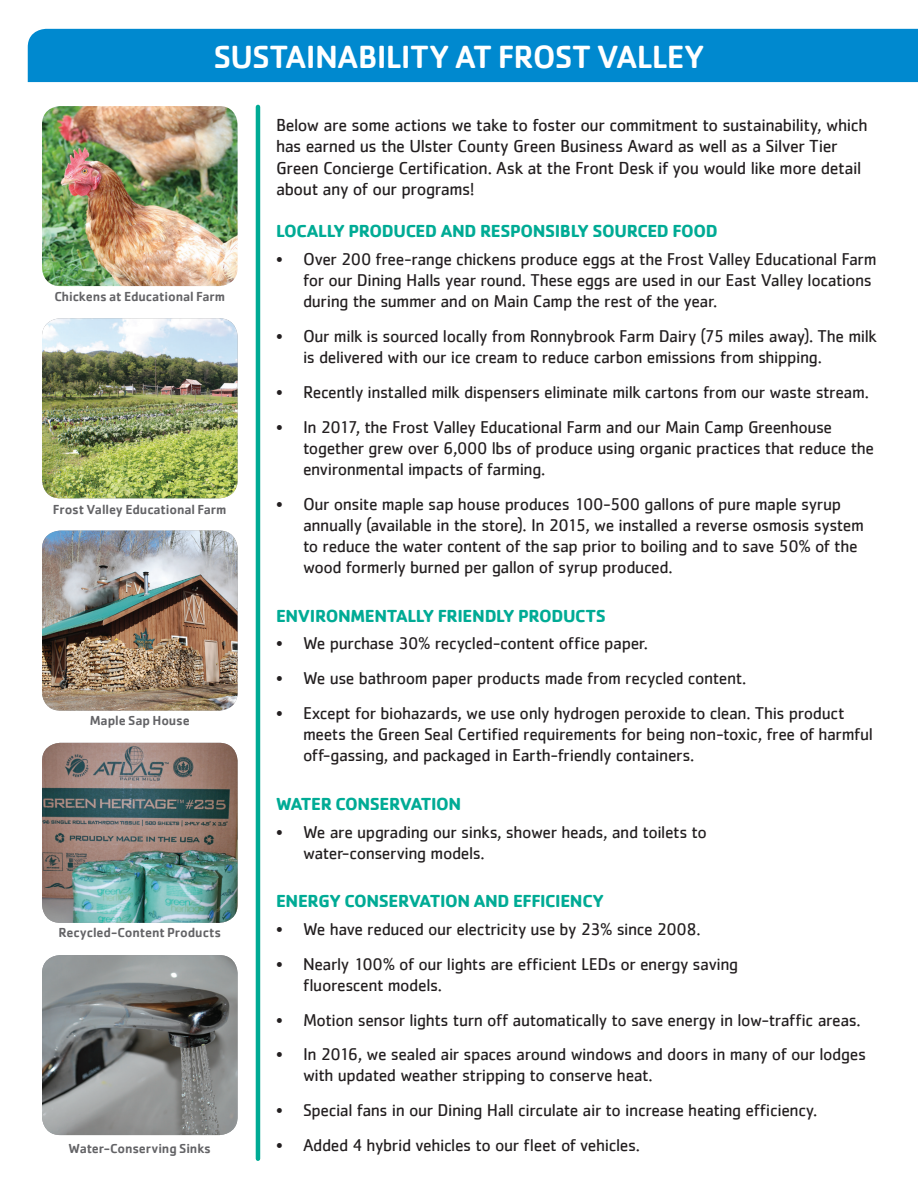
<style>
.page{position:relative;width:918px;height:1188px;background:#fff}
.page>*{position:absolute;margin:0;border:0;box-sizing:border-box;transform-origin:0 0}
.t1{font:500 33.15px "Cachet";letter-spacing:-.02em;color:#fff}
.t2{font:18px/21.6px "Cachet";letter-spacing:-.025em;color:#231f20}
.t3{font:700 18px "Cachet";letter-spacing:-.02em;color:#00ab95}
.t4{font:17.7px/21.1px "Cachet";letter-spacing:-.025em;color:#231f20}
.t5{font:500 13.5px "Cachet";letter-spacing:-.01em;color:#636366}
</style>
<div class="page">
<img style="left:42px;top:106px;width:196px;height:180px">
<img style="left:42px;top:318px;width:196px;height:180px">
<img style="left:42px;top:743px;width:196px;height:180px">
<img style="left:42px;top:531px;width:196px;height:180px">
<img style="left:42px;top:955px;width:196px;height:180px">
<div style="left:28px;top:29px;width:890px;height:53px;background:#0089cf"></div>
<hr style="left:256px;top:107px;width:4px;height:1052px;background:#00ab95">
<h1 class="t1" style="left:213px;top:36px;width:493px">SUSTAINABILITY AT FROST VALLEY</h1>
<p class="t5" style="left:54px;top:289px;width:172px">Chickens at Educational Farm</p>
<p class="t5" style="left:53px;top:501px;width:175px">Frost Valley Educational Farm</p>
<p class="t5" style="left:90px;top:713px;width:102px">Maple Sap House</p>
<p class="t5" style="left:58px;top:924px;width:164px">Recycled-Content Products</p>
<p class="t5" style="left:69px;top:1140px;width:144px">Water-Conserving Sinks</p>
<p class="t2" style="left:276px;top:113px;width:593px">Below are some actions we take to foster our commitment to sustainability, which has earned us the Ulster County Green Business Award as well as a Silver Tier Green Concierge Certification. Ask at the Front Desk if you would like more detail about any of our programs!</p>
<p class="t3" style="left:276px;top:220px;width:443px">LOCALLY PRODUCED AND RESPONSIBLY SOURCED FOOD</p>
<p class="t4" style="left:303px;top:248px;width:575px;text-indent:-27px">• Over 200 free-range chickens produce eggs at the Frost Valley Educational Farm for our Dining Halls year round. These eggs are used in our East Valley locations during the summer and on Main Camp the rest of the year.</p>
<p class="t4" style="left:303px;top:325px;width:575px;text-indent:-27px">• Our milk is sourced locally from Ronnybrook Farm Dairy (75 miles away). The milk is delivered with our ice cream to reduce carbon emissions from shipping.</p>
<p class="t4" style="left:276px;top:381px;width:594px">• Recently installed milk dispensers eliminate milk cartons from our waste stream.</p>
<p class="t4" style="left:303px;top:416px;width:573px;text-indent:-27px">• In 2017, the Frost Valley Educational Farm and our Main Camp Greenhouse together grew over 6,000 lbs of produce using organic practices that reduce the environmental impacts of farming.</p>
<p class="t4" style="left:303px;top:493px;width:562px;text-indent:-27px">• Our onsite maple sap house produces 100-500 gallons of pure maple syrup annually (available in the store). In 2015, we installed a reverse osmosis system to reduce the water content of the sap prior to boiling and to save 50% of the wood formerly burned per gallon of syrup produced.</p>
<p class="t3" style="left:276px;top:604px;width:332px">ENVIRONMENTALLY FRIENDLY PRODUCTS</p>
<p class="t4" style="left:276px;top:633px;width:374px">• We purchase 30% recycled-content office paper.</p>
<p class="t4" style="left:276px;top:667px;width:472px">• We use bathroom paper products made from recycled content.</p>
<p class="t4" style="left:303px;top:702px;width:572px;text-indent:-27px">• Except for biohazards, we use only hydrogen peroxide to clean. This product meets the Green Seal Certified requirements for being non-toxic, free of harmful off-gassing, and packaged in Earth-friendly containers.</p>
<p class="t3" style="left:276px;top:792px;width:187px">WATER CONSERVATION</p>
<p class="t4" style="left:303px;top:821px;width:406px;text-indent:-27px">• We are upgrading our sinks, shower heads, and toilets to water-conserving models.</p>
<p class="t3" style="left:276px;top:890px;width:330px">ENERGY CONSERVATION AND EFFICIENCY</p>
<p class="t4" style="left:276px;top:918px;width:426px">• We have reduced our electricity use by 23% since 2008.</p>
<p class="t4" style="left:303px;top:953px;width:437px;text-indent:-27px">• Nearly 100% of our lights are efficient LEDs or energy saving fluorescent models.</p>
<p class="t4" style="left:276px;top:1009px;width:586px">• Motion sensor lights turn off automatically to save energy in low-traffic areas.</p>
<p class="t4" style="left:303px;top:1043px;width:565px;text-indent:-27px">• In 2016, we sealed air spaces around windows and doors in many of our lodges with updated weather stripping to conserve heat.</p>
<p class="t4" style="left:276px;top:1099px;width:543px">• Special fans in our Dining Hall circulate air to increase heating efficiency.</p>
<p class="t4" style="left:276px;top:1134px;width:366px">• Added 4 hybrid vehicles to our fleet of vehicles.</p>
</div>
